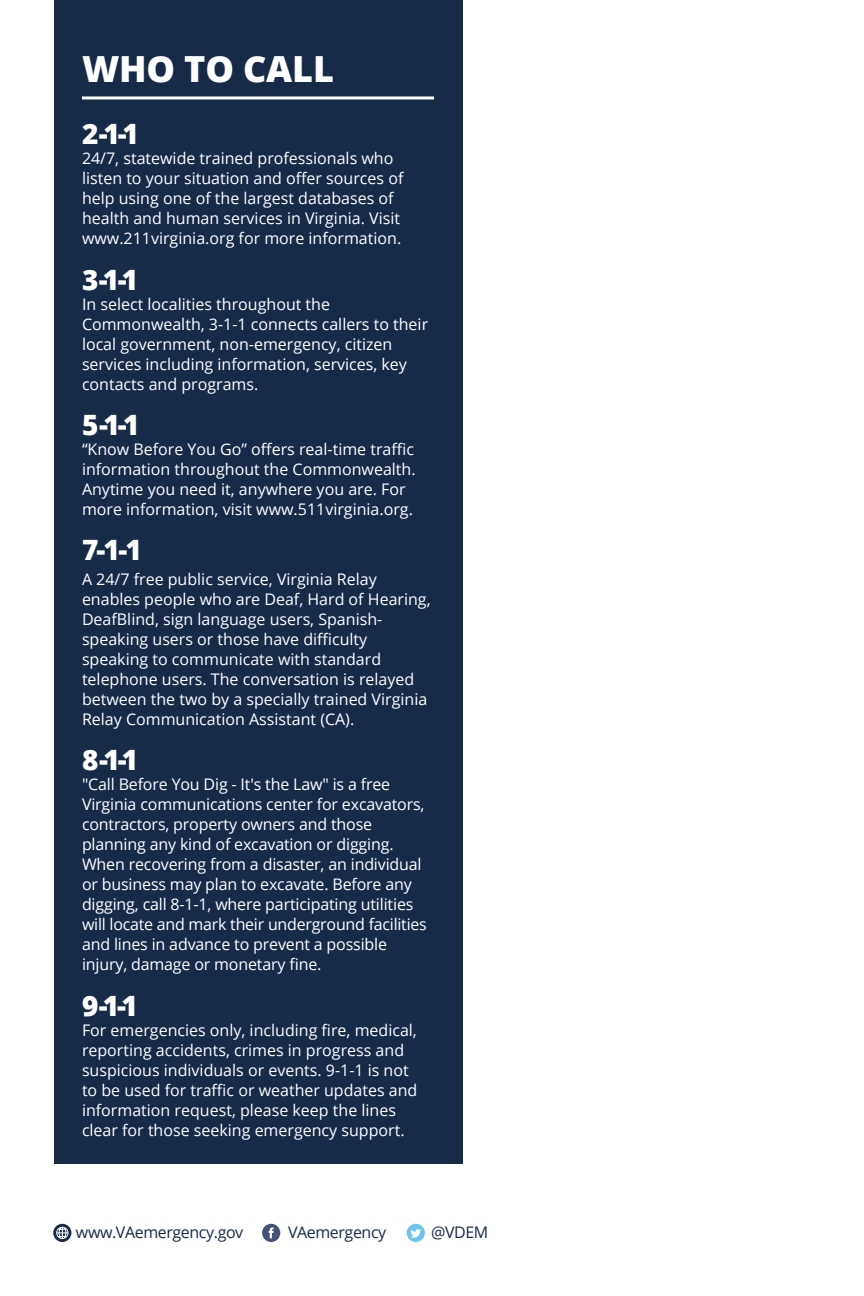
<style>
.page{position:relative;width:864px;height:1296px;background:#fff}
.page>*{position:absolute;margin:0;border:0;box-sizing:border-box;transform-origin:0 0}
.t1{font:800 36px "Open Sans";letter-spacing:-.005em;color:#fff}
.t2{font:800 28px "Open Sans";color:#fff}
.t3{font:16px/20px "Open Sans";color:#fff}
.t4{font:16px "Open Sans";letter-spacing:-.025em;color:#172a48}
</style>
<div class="page">
<div style="left:54px;top:0;width:408px;height:1164px;background:#172a48"></div>
<hr style="left:82px;top:96px;width:352px;height:3px;background:#fff">
<div style="left:262px;top:1224px;width:18px;height:18px;background:#425277;border-radius:50%"></div>
<svg style="left:269px;top:1228px;width:5px;height:10px"></svg>
<svg style="left:53px;top:1224px;width:18px;height:18px"></svg>
<div style="left:56px;top:1227px;width:12px;height:12px;border:1px solid #fff;border-radius:50%"></div>
<svg style="left:57px;top:1227px;width:11px;height:12px"></svg>
<div style="left:407px;top:1224px;width:18px;height:18px;background:#6dc5ea;border-radius:50%"></div>
<svg style="left:410px;top:1229px;width:11px;height:9px"></svg>
<h1 class="t1" style="left:82px;top:41px;width:253px">WHO TO CALL</h1>
<h2 class="t2" style="left:82px;top:113px;width:58px">2-1-1</h2>
<p class="t3" style="left:82px;top:148px;width:323px">24/7, statewide trained professionals who listen to your situation and offer sources of help using one of the largest databases of health and human services in Virginia. Visit www.211virginia.org for more information.</p>
<h2 class="t2" style="left:82px;top:258px;width:58px">3-1-1</h2>
<p class="t3" style="left:82px;top:293px;width:348px">In select localities throughout the Commonwealth, 3-1-1 connects callers to their local government, non-emergency, citizen services including information, services, key contacts and programs.</p>
<h2 class="t2" style="left:82px;top:403px;width:59px">5-1-1</h2>
<p class="t3" style="left:82px;top:439px;width:335px">“Know Before You Go” offers real-time traffic information throughout the Commonwealth.<br>Anytime you need it, anywhere you are. For more information, visit www.511virginia.org.</p>
<h2 class="t2" style="left:82px;top:529px;width:61px">7-1-1</h2>
<p class="t3" style="left:82px;top:569px;width:350px">A 24/7 free public service, Virginia Relay enables people who are Deaf, Hard of Hearing, DeafBlind, sign language users, Spanish&shy;speaking users or those have difficulty speaking to communicate with standard telephone users. The conversation is relayed between the two by a specially trained Virginia Relay Communication Assistant (CA).</p>
<h2 class="t2" style="left:82px;top:739px;width:58px">8-1-1</h2>
<p class="t3" style="left:82px;top:774px;width:346px">"Call Before You Dig - It's the Law" is a free Virginia communications center for excavators, contractors, property owners and those planning any kind of excavation or digging.<br>When recovering from a disaster, an individual or business may plan to excavate. Before any digging, call 8-1-1, where participating utilities will locate and mark their underground facilities and lines in advance to prevent a possible injury, damage or monetary fine.</p>
<h2 class="t2" style="left:82px;top:984px;width:57px">9-1-1</h2>
<p class="t3" style="left:82px;top:1020px;width:337px">For emergencies only, including fire, medical, reporting accidents, crimes in progress and suspicious individuals or events. 9-1-1 is not to be used for traffic or weather updates and information request, please keep the lines clear for those seeking emergency support.</p>
<p class="t4" style="left:76px;top:1221px;width:169px">www.VAemergency.gov</p>
<p class="t4" style="left:288px;top:1221px;width:100px">VAemergency</p>
<p class="t4" style="left:431px;top:1221px;width:59px">@VDEM</p>
</div>
